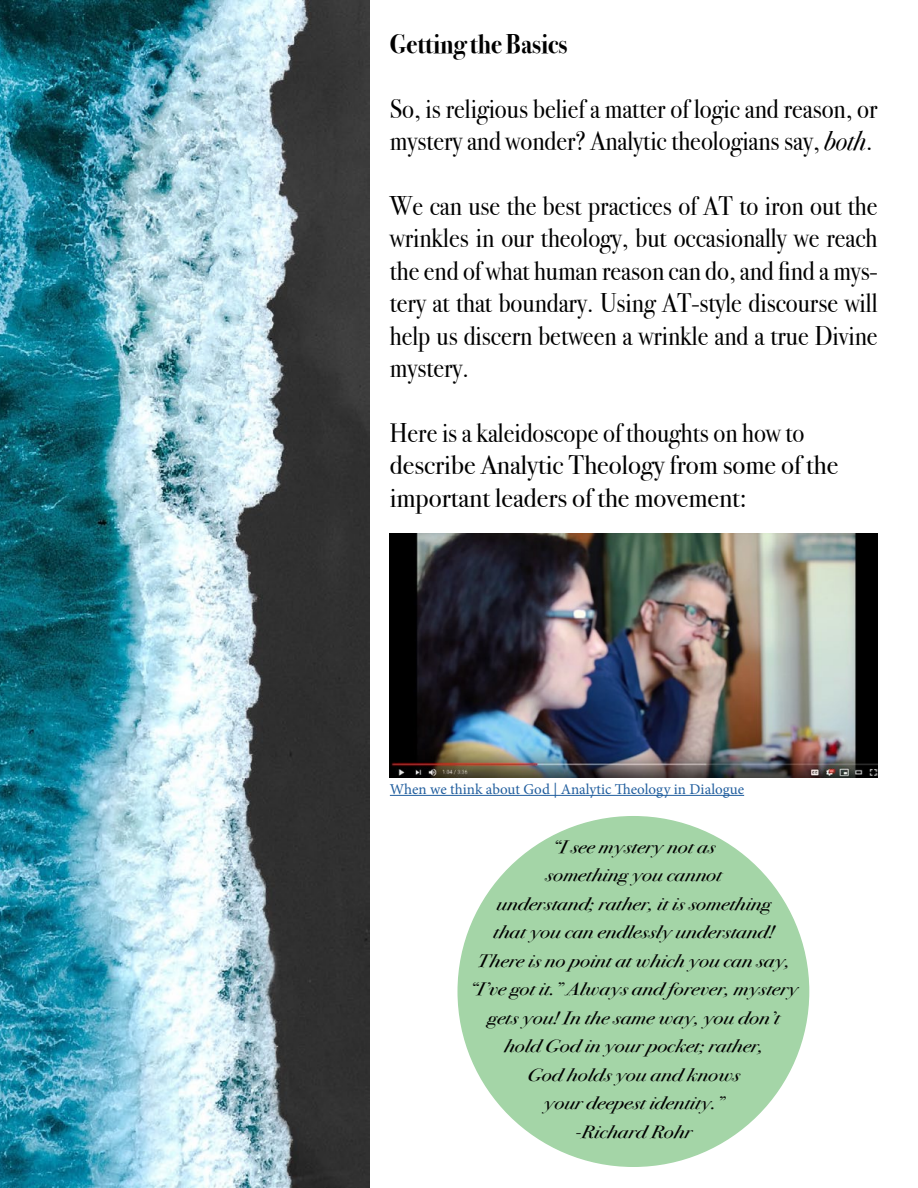
<style>
.page{position:relative;width:918px;height:1188px;background:#fff}
.page>*{position:absolute;margin:0;border:0;box-sizing:border-box;transform-origin:0 0}
.t1{font:27px/32.4px "Bodoni Svty Two OSITCTT";color:#000;scale:.92 1}
.t2{font:700 27px "Bodoni Svty Two OSITCTT";color:#000;scale:.92 1}
.t3{font:italic 18px/28.5px "Bodoni Svty Two ITCTT";color:#000;text-align:center;scale:1.2 1}
.t4{font:15px "Minion Pro";color:#215e9e}
.s1{font-style:italic}
</style>
<div class="page">
<img style="left:0;top:0;width:369px;height:1188px">
<div style="left:458px;top:817px;width:351px;height:349px;background:#a4d5a7;border-radius:50%"></div>
<img style="left:390px;top:534px;width:488px;height:244px">
<hr style="left:390px;top:795px;width:354px;height:1px;background:#215e9e">
<p class="t2" style="left:390px;top:28px;width:194px">Getting the Basics</p>
<p class="t1" style="left:390px;top:93px;width:532px">So, is religious belief a matter of logic and reason, or mystery and wonder? Analytic theologians say, <span class="s1">both</span>.</p>
<p class="t1" style="left:390px;top:190px;width:532px;text-align:justify">We can use the best practices of AT to iron out the wrinkles in our theology, but occasionally we reach the end of what human reason can do, and find a mys&shy;tery at that boundary. Using AT-style discourse will help us discern between a wrinkle and a true Divine mystery.</p>
<p class="t1" style="left:390px;top:417px;width:489px">Here is a kaleidoscope of thoughts on how to describe Analytic Theology from some of the important leaders of the movement:</p>
<p class="t4" style="left:390px;top:779px;width:356px">When we think about God | Analytic Theology in Dialogue</p>
<p class="t3" style="left:469px;top:831px;width:275px">“I see mystery not as<br>something you cannot<br>understand; rather, it is something<br>that you can endlessly understand!<br>There is no point at which you can say, “I’ve got it.” Always and forever, mystery gets you! In the same way, you don’t hold God in your pocket; rather,<br>God holds you and knows<br>your deepest identity.”<br>-Richard Rohr</p>
</div>
